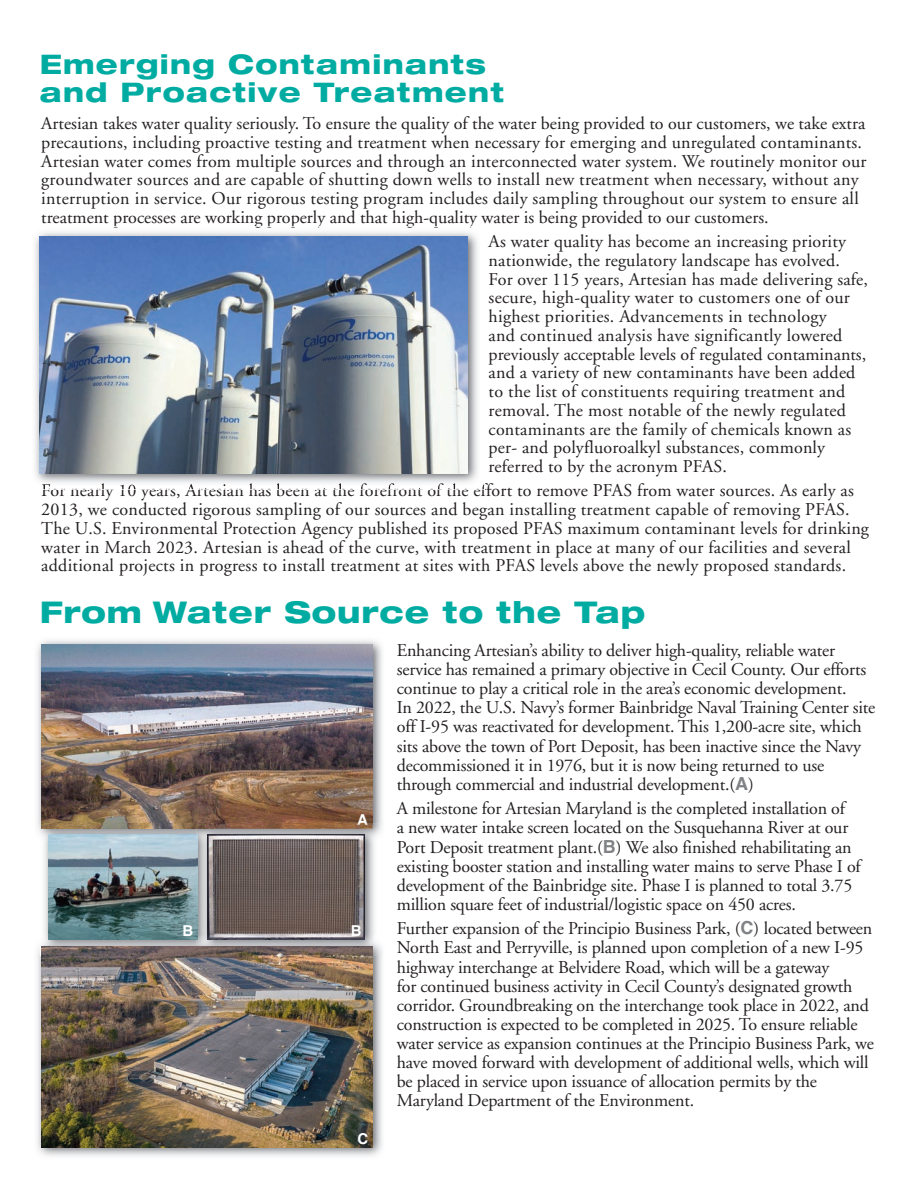
<style>
.page{position:relative;width:918px;height:1188px;background:#fff}
.page>*{position:absolute;margin:0;border:0;box-sizing:border-box;transform-origin:0 0}
.t1{font:800 expanded 30px "Helvetica Neue";letter-spacing:.03em;color:#00aca2}
.t2{font:800 expanded 27px/27.9px "Helvetica Neue";letter-spacing:.05em;color:#00aca2}
.t3{font:18px/19px "Adobe Garamond";color:#231f20}
.t4{font:700 15px "Helvetica";color:#fff}
.s1{font-family:"Helvetica";font-weight:700;color:#808285}
</style>
<div class="page">
<img style="left:35px;top:227px;width:443px;height:256px">
<img style="left:114px;top:227px;width:358px;height:1px">
<img style="left:42px;top:483px;width:442px;height:6px">
<img style="left:40px;top:237px;width:428px;height:236px">
<img style="left:37px;top:640px;width:346px;height:189px">
<img style="left:41px;top:645px;width:331px;height:179px">
<img style="left:37px;top:948px;width:346px;height:208px">
<img style="left:41px;top:956px;width:332px;height:191px">
<img style="left:38px;top:824px;width:159px;height:122px">
<img style="left:41px;top:824px;width:156px;height:5px">
<svg style="left:38px;top:947px;width:3px;height:9px"></svg>
<img style="left:41px;top:946px;width:156px;height:10px">
<img style="left:49px;top:834px;width:148px;height:105px">
<img style="left:197px;top:824px;width:184px;height:132px">
<img style="left:207px;top:834px;width:158px;height:105px">
<h2 class="t2" style="left:40px;top:49px;width:466px">Emerging Contaminants and Proactive Treatment</h2>
<p class="t3" style="left:41px;top:115px;width:827px">Artesian takes water quality seriously. To ensure the quality of the water being provided to our customers, we take extra precautions, including proactive testing and treatment when necessary for emerging and unregulated contaminants.<br>Artesian water comes from multiple sources and through an interconnected water system. We routinely monitor our groundwater sources and are capable of shutting down wells to install new treatment when necessary, without any interruption in service. Our rigorous testing program includes daily sampling throughout our system to ensure all treatment processes are working properly and that high-quality water is being provided to our customers.</p>
<p class="t3" style="left:489px;top:233px;width:381px">As water quality has become an increasing priority nationwide, the regulatory landscape has evolved.<br>For over 115 years, Artesian has made delivering safe, secure, high-quality water to customers one of our highest priorities. Advancements in technology<br>and continued analysis have significantly lowered previously acceptable levels of regulated contaminants, and a variety of new contaminants have been added to the list of constituents requiring treatment and removal. The most notable of the newly regulated contaminants are the family of chemicals known as per- and polyfluoroalkyl substances, commonly referred to by the acronym PFAS.</p>
<p class="t3" style="left:41px;top:482px;width:829px">For nearly 10 years, Artesian has been at the forefront of the effort to remove PFAS from water sources. As early as 2013, we conducted rigorous sampling of our sources and began installing treatment capable of removing PFAS.<br>The U.S. Environmental Protection Agency published its proposed PFAS maximum contaminant levels for drinking water in March 2023. Artesian is ahead of the curve, with treatment in place at many of our facilities and several additional projects in progress to install treatment at sites with PFAS levels above the newly proposed standards.</p>
<h1 class="t1" style="left:40px;top:593px;width:607px">From Water Source to the Tap</h1>
<p class="t3" style="left:397px;top:641px;width:480px">Enhancing Artesian’s ability to deliver high-quality, reliable water service has remained a primary objective in Cecil County. Our efforts continue to play a critical role in the area’s economic development.<br>In 2022, the U.S. Navy’s former Bainbridge Naval Training Center site off I-95 was reactivated for development. This 1,200-acre site, which sits above the town of Port Deposit, has been inactive since the Navy decommissioned it in 1976, but it is now being returned to use through commercial and industrial development.(<span class="s1">A</span>)</p>
<p class="t3" style="left:397px;top:800px;width:466px">A milestone for Artesian Maryland is the completed installation of<br>a new water intake screen located on the Susquehanna River at our Port Deposit treatment plant.(<span class="s1">B</span>) We also finished rehabilitating an existing booster station and installing water mains to serve Phase I of development of the Bainbridge site. Phase I is planned to total 3.75 million square feet of industrial/logistic space on 450 acres.</p>
<p class="t3" style="left:397px;top:920px;width:479px">Further expansion of the Principio Business Park, (<span class="s1">C</span>) located between North East and Perryville, is planned upon completion of a new I-95 highway interchange at Belvidere Road, which will be a gateway<br>for continued business activity in Cecil County’s designated growth corridor. Groundbreaking on the interchange took place in 2022, and construction is expected to be completed in 2025. To ensure reliable water service as expansion continues at the Principio Business Park, we have moved forward with development of additional wells, which will be placed in service upon issuance of allocation permits by the Maryland Department of the Environment.</p>
<p class="t4" style="left:357px;top:814px;width:12px">A</p>
<p class="t4" style="left:182px;top:925px;width:12px">B</p>
<p class="t4" style="left:351px;top:925px;width:12px">B</p>
<p class="t4" style="left:357px;top:1133px;width:12px">C</p>
</div>
